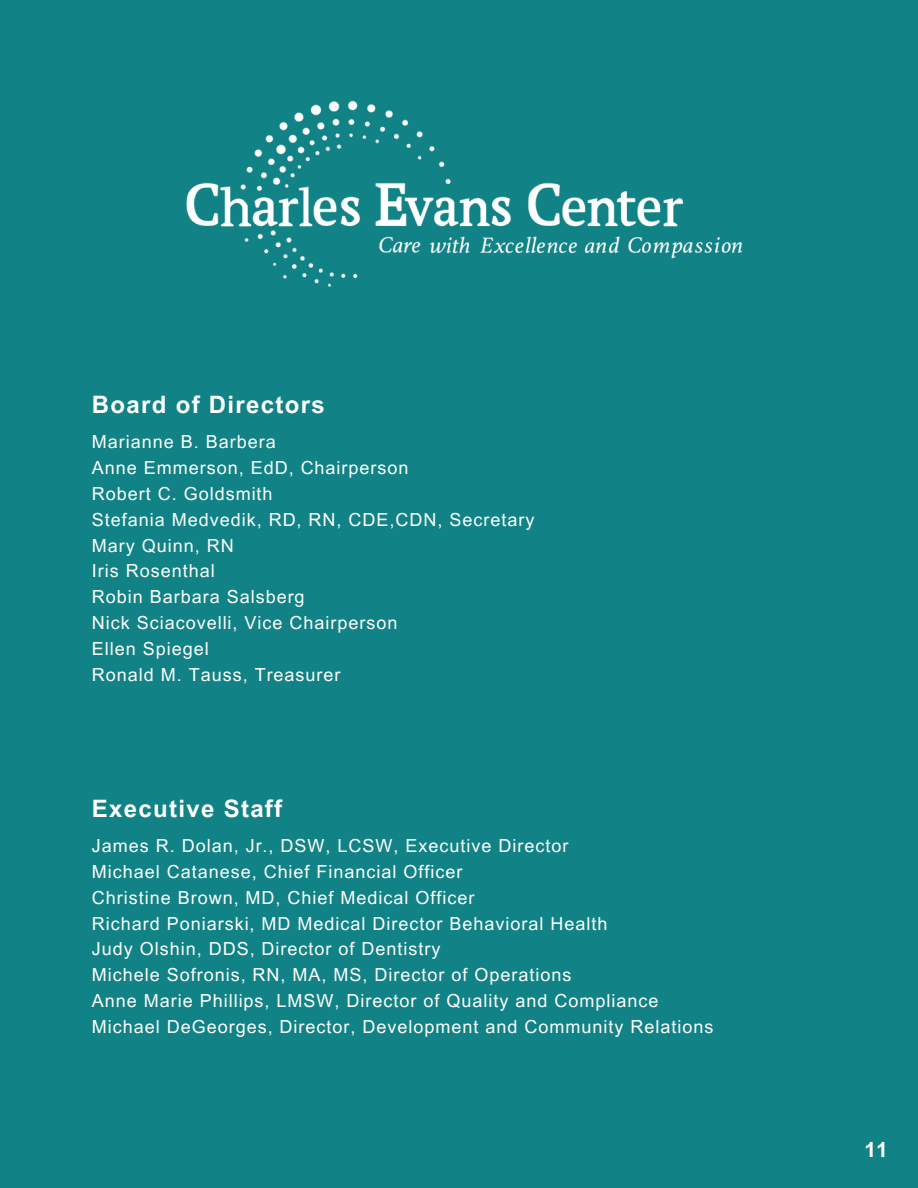
<style>
.page{position:relative;width:918px;height:1188px;background:#118285}
.page>*{position:absolute;margin:0;border:0;box-sizing:border-box;transform-origin:0 0}
.t1{font:700 24px "Arial MT Pro";letter-spacing:.055em;color:#fff}
.t2{font:700 21px "Arial MT Pro";color:#fff}
.t3{font:18px "Arial MT Pro";letter-spacing:.055em;color:#fff}
</style>
<div class="page">
<img style="left:186px;top:100px;width:557px;height:187px">
<p class="t1" style="left:92px;top:396px;width:235px">Board of Directors</p>
<p class="t3" style="left:92px;top:435px;width:185px">Marianne B. Barbera</p>
<p class="t3" style="left:92px;top:461px;width:318px">Anne Emmerson, EdD, Chairperson</p>
<p class="t3" style="left:92px;top:487px;width:182px">Robert C. Goldsmith</p>
<p class="t3" style="left:92px;top:513px;width:444px">Stefania Medvedik, RD, RN, CDE,CDN, Secretary</p>
<p class="t3" style="left:92px;top:538px;width:143px">Mary Quinn, RN</p>
<p class="t3" style="left:92px;top:564px;width:124px">Iris Rosenthal</p>
<p class="t3" style="left:92px;top:590px;width:214px">Robin Barbara Salsberg</p>
<p class="t3" style="left:92px;top:616px;width:307px">Nick Sciacovelli, Vice Chairperson</p>
<p class="t3" style="left:92px;top:642px;width:118px">Ellen Spiegel</p>
<p class="t3" style="left:92px;top:668px;width:250px">Ronald M. Tauss, Treasurer</p>
<p class="t1" style="left:92px;top:800px;width:192px">Executive Staff</p>
<p class="t3" style="left:92px;top:839px;width:478px">James R. Dolan, Jr., DSW, LCSW, Executive Director</p>
<p class="t3" style="left:92px;top:865px;width:372px">Michael Catanese, Chief Financial Officer</p>
<p class="t3" style="left:92px;top:891px;width:384px">Christine Brown, MD, Chief Medical Officer</p>
<p class="t3" style="left:92px;top:916px;width:517px">Richard Poniarski, MD Medical Director Behavioral Health</p>
<p class="t3" style="left:92px;top:942px;width:350px">Judy Olshin, DDS, Director of Dentistry</p>
<p class="t3" style="left:92px;top:968px;width:481px">Michele Sofronis, RN, MA, MS, Director of Operations</p>
<p class="t3" style="left:92px;top:994px;width:568px">Anne Marie Phillips, LMSW, Director of Quality and Compliance</p>
<p class="t3" style="left:92px;top:1020px;width:623px">Michael DeGeorges, Director, Development and Community Relations</p>
<p class="t2" style="left:865px;top:1142px;width:25px">11</p>
</div>
